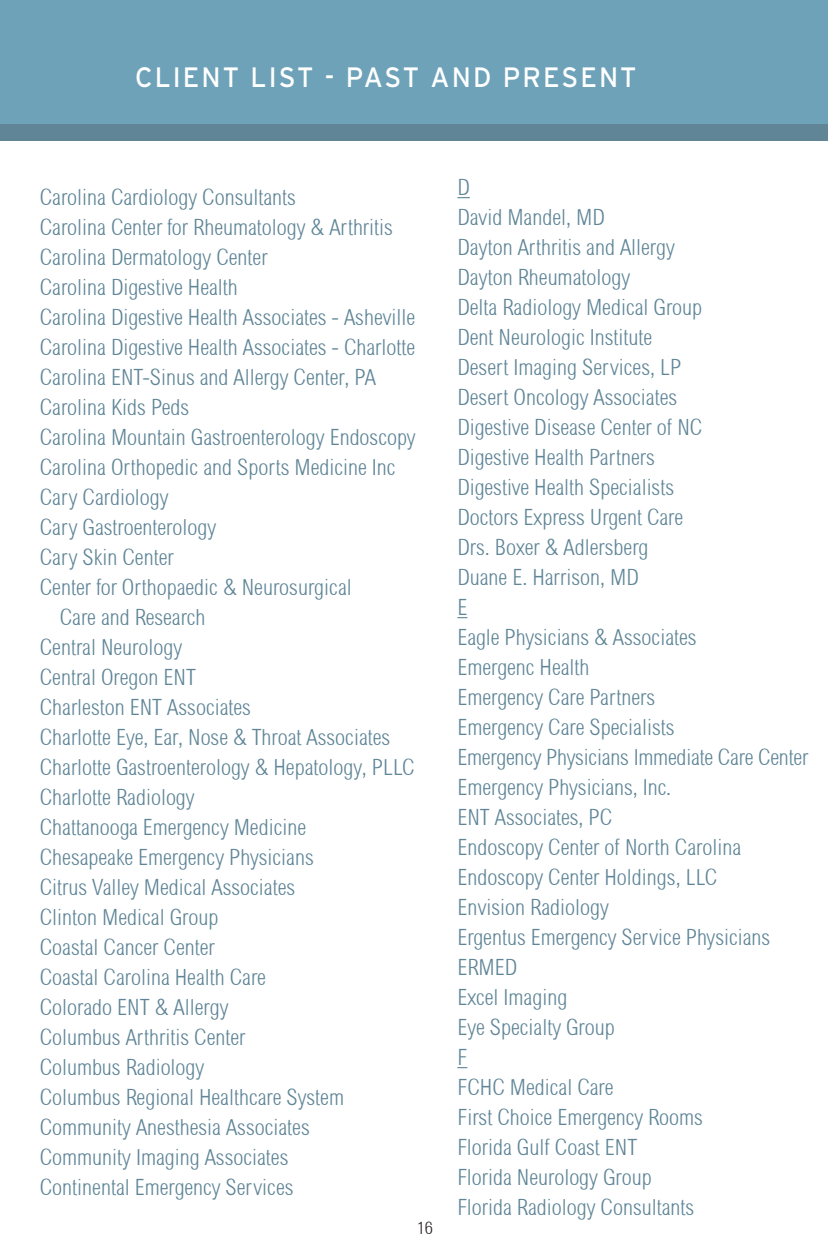
<style>
.page{position:relative;width:828px;height:1260px;background:#fff}
.page>*{position:absolute;margin:0;border:0;box-sizing:border-box;transform-origin:0 0}
.t1{font:28px "Interstate";letter-spacing:.08em;color:#fff;scale:.96 1}
.t2{font:22.4px/30px "Sertig";color:#5f8597}
.t3{font:17px "Sertig";color:#231f20;scale:1.09 1}
</style>
<div class="page">
<div style="left:0;top:107px;width:828px;height:34px;background:#5f8597"></div>
<div style="left:0;top:0;width:828px;height:123px;background:#6ea2b9"></div>
<svg style="left:457px;top:197px;width:13px;height:1px"></svg>
<p class="t1" style="left:135px;top:62px;width:524px">CLIENT LIST - PAST AND PRESENT</p>
<p class="t2" style="left:40px;top:183px;width:258px">Carolina Cardiology Consultants</p>
<p class="t2" style="left:40px;top:213px;width:355px">Carolina Center for Rheumatology &amp; Arthritis</p>
<p class="t2" style="left:40px;top:243px;width:229px">Carolina Dermatology Center</p>
<p class="t2" style="left:40px;top:273px;width:200px">Carolina Digestive Health</p>
<p class="t2" style="left:40px;top:303px;width:377px">Carolina Digestive Health Associates - Asheville</p>
<p class="t2" style="left:40px;top:333px;width:377px">Carolina Digestive Health Associates - Charlotte</p>
<p class="t2" style="left:40px;top:363px;width:338px">Carolina ENT-Sinus and Allergy Center, PA</p>
<p class="t2" style="left:40px;top:393px;width:151px">Carolina Kids Peds</p>
<p class="t2" style="left:40px;top:423px;width:377px">Carolina Mountain Gastroenterology Endoscopy</p>
<p class="t2" style="left:40px;top:453px;width:357px">Carolina Orthopedic and Sports Medicine Inc</p>
<p class="t2" style="left:40px;top:483px;width:130px">Cary Cardiology</p>
<p class="t2" style="left:40px;top:513px;width:178px">Cary Gastroenterology</p>
<p class="t2" style="left:40px;top:543px;width:135px">Cary Skin Center</p>
<p class="t2" style="left:40px;top:573px;width:313px">Center for Orthopaedic &amp; Neurosurgical</p>
<p class="t2" style="left:60px;top:603px;width:147px">Care and Research</p>
<p class="t2" style="left:40px;top:633px;width:144px">Central Neurology</p>
<p class="t2" style="left:40px;top:663px;width:158px">Central Oregon ENT</p>
<p class="t2" style="left:40px;top:693px;width:213px">Charleston ENT Associates</p>
<p class="t2" style="left:40px;top:723px;width:352px">Charlotte Eye, Ear, Nose &amp; Throat Associates</p>
<p class="t2" style="left:40px;top:753px;width:376px">Charlotte Gastroenterology &amp; Hepatology, PLLC</p>
<p class="t2" style="left:40px;top:783px;width:156px">Charlotte Radiology</p>
<p class="t2" style="left:40px;top:813px;width:268px">Chattanooga Emergency Medicine</p>
<p class="t2" style="left:40px;top:843px;width:275px">Chesapeake Emergency Physicians</p>
<p class="t2" style="left:40px;top:873px;width:257px">Citrus Valley Medical Associates</p>
<p class="t2" style="left:40px;top:903px;width:180px">Clinton Medical Group</p>
<p class="t2" style="left:40px;top:933px;width:177px">Coastal Cancer Center</p>
<p class="t2" style="left:40px;top:963px;width:228px">Coastal Carolina Health Care</p>
<p class="t2" style="left:40px;top:993px;width:190px">Colorado ENT &amp; Allergy</p>
<p class="t2" style="left:40px;top:1023px;width:207px">Columbus Arthritis Center</p>
<p class="t2" style="left:40px;top:1053px;width:166px">Columbus Radiology</p>
<p class="t2" style="left:40px;top:1083px;width:306px">Columbus Regional Healthcare System</p>
<p class="t2" style="left:40px;top:1113px;width:271px">Community Anesthesia Associates</p>
<p class="t2" style="left:40px;top:1143px;width:250px">Community Imaging Associates</p>
<p class="t2" style="left:40px;top:1173px;width:255px">Continental Emergency Services</p>
<p class="t3" style="left:416px;top:1218px;width:17px">16</p>
<p class="t2" style="left:457px;top:173px;width:353px">D<br>David Mandel, MD<br>Dayton Arthritis and Allergy<br>Dayton Rheumatology<br>Delta Radiology Medical Group<br>Dent Neurologic Institute<br>Desert Imaging Services, LP<br>Desert Oncology Associates<br>Digestive Disease Center of NC<br>Digestive Health Partners<br>Digestive Health Specialists<br>Doctors Express Urgent Care<br>Drs. Boxer &amp; Adlersberg<br>Duane E. Harrison, MD<br>E<br>Eagle Physicians &amp; Associates<br>Emergenc Health<br>Emergency Care Partners<br>Emergency Care Specialists<br>Emergency Physicians Immediate Care Center<br>Emergency Physicians, Inc.<br>ENT Associates, PC<br>Endoscopy Center of North Carolina<br>Endoscopy Center Holdings, LLC<br>Envision Radiology<br>Ergentus Emergency Service Physicians<br>ERMED<br>Excel Imaging<br>Eye Specialty Group<br>F<br>FCHC Medical Care<br>First Choice Emergency Rooms<br>Florida Gulf Coast ENT<br>Florida Neurology Group<br>Florida Radiology Consultants</p>
</div>
